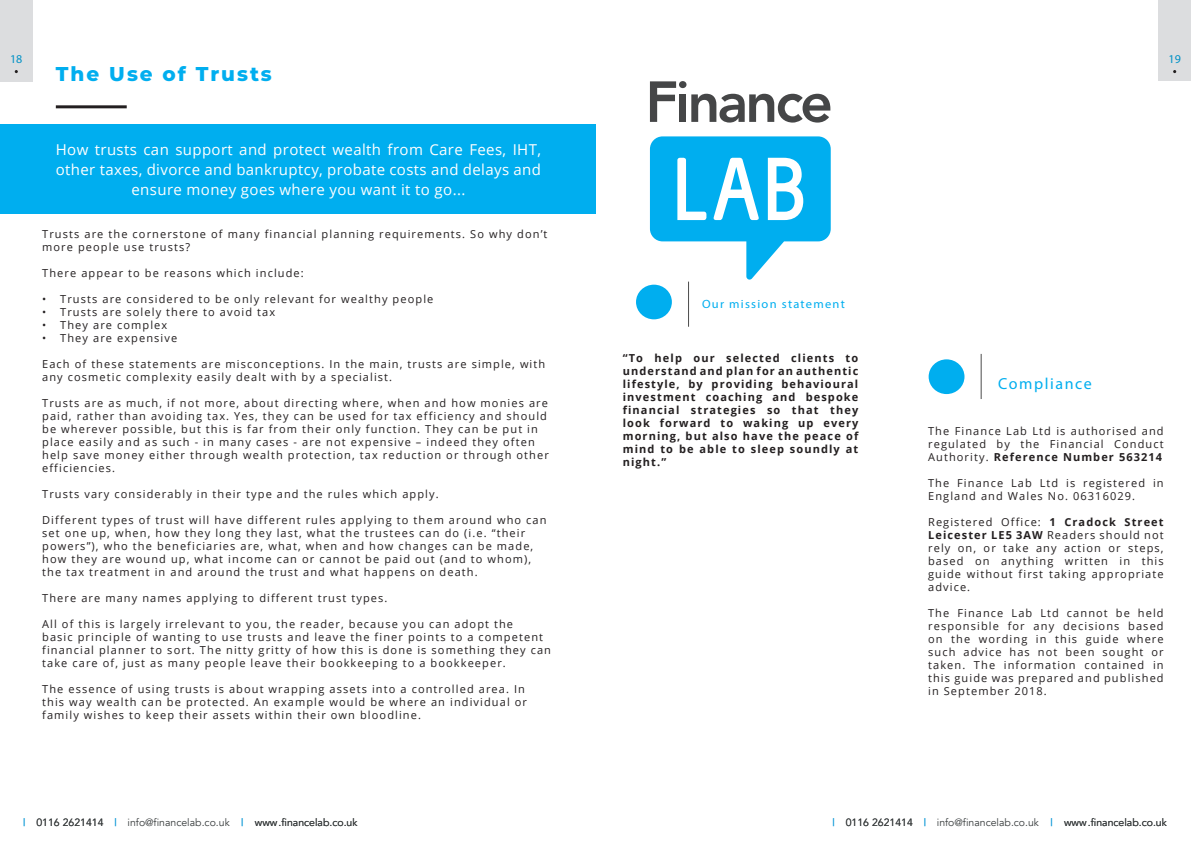
<style>
.page{position:relative;width:1191px;height:842px;background:#fff}
.page>*{position:absolute;margin:0;border:0;box-sizing:border-box;transform-origin:0 0}
.t1{font:800 20px "Montserrat";letter-spacing:.1em;color:#00aeef}
.t2{font:16px "Myriad Pro";letter-spacing:.1em;color:#00aeef}
.t3{font:15px/20px "Open Sans";letter-spacing:.025em;color:#fff;text-align:center}
.t4{font:12px "Myriad Pro";letter-spacing:.1em;color:#00aeef;scale:1.04 1}
.t5{font:12px "Myriad Pro";color:#0091c6}
.t6{font:11px/13px "Open Sans";letter-spacing:.1em;color:#231f20}
.t7{font:700 11px/13px "Open Sans";letter-spacing:.1em;color:#231f20;text-align:justify}
.t8{font:10.5px "Avenir";color:#383c3d}
.t9{font:10.5px "Avenir";color:#179dd9}
.s1{font-weight:700}
.s2{color:#179dd9}
</style>
<div class="page">
<hr style="left:56px;top:105px;width:71px;height:3px;background:#231f20">
<div style="left:0;top:124px;width:595px;height:90px;background:#00aeef"></div>
<div style="left:636px;top:285px;width:36px;height:34px;background:#00aeef;border-radius:50%"></div>
<hr style="left:688px;top:282px;width:1px;height:45px;background:#4c4c4c">
<div style="left:928px;top:359px;width:36px;height:35px;background:#00aeef;border-radius:50%"></div>
<hr style="left:980px;top:354px;width:1px;height:45px;background:#4c4c4c">
<svg style="left:650px;top:136px;width:180px;height:144px"></svg>
<svg style="left:650px;top:81px;width:26px;height:41px"></svg>
<div style="left:679px;top:81px;width:7px;height:7px;background:#454647;border-radius:50%"></div>
<div style="left:679px;top:94px;width:7px;height:28px;background:#454647"></div>
<svg style="left:691px;top:94px;width:139px;height:29px"></svg>
<div style="left:1158px;top:0;width:33px;height:81px;background:#dcdddf"></div>
<div style="left:0;top:0;width:33px;height:81px;background:#dcdddf"></div>
<p class="t5" style="left:10px;top:52px;width:14px">18</p>
<p class="t5" style="left:1168px;top:52px;width:14px">19</p>
<p class="t1" style="left:56px;top:60px;width:218px">The Use of Trusts</p>
<p class="t3" style="left:56px;top:139px;width:487px">How trusts can support and protect wealth from Care Fees, IHT, other taxes, divorce and bankruptcy, probate costs and delays and ensure money goes where you want it to go...</p>
<p class="t6" style="left:42px;top:228px;width:507px">Trusts are the cornerstone of many financial planning requirements. So why don’t more people use trusts?</p>
<p class="t6" style="left:42px;top:267px;width:263px">There appear to be reasons which include:</p>
<p class="t6" style="left:42px;top:293px;width:393px">• Trusts are considered to be only relevant for wealthy people</p>
<p class="t6" style="left:42px;top:306px;width:234px">• Trusts are solely there to avoid tax</p>
<p class="t6" style="left:42px;top:319px;width:127px">• They are complex</p>
<p class="t6" style="left:42px;top:332px;width:137px">• They are expensive</p>
<p class="t6" style="left:42px;top:358px;width:504px">Each of these statements are misconceptions. In the main, trusts are simple, with any cosmetic complexity easily dealt with by a specialist.</p>
<p class="t6" style="left:42px;top:397px;width:508px">Trusts are as much, if not more, about directing where, when and how monies are paid, rather than avoiding tax. Yes, they can be used for tax efficiency and should be wherever possible, but this is far from their only function. They can be put in place easily and as such - in many cases - are not expensive – indeed they often help save money either through wealth protection, tax reduction or through other efficiencies.</p>
<p class="t6" style="left:42px;top:488px;width:398px">Trusts vary considerably in their type and the rules which apply.</p>
<p class="t6" style="left:42px;top:514px;width:506px">Different types of trust will have different rules applying to them around who can set one up, when, how they long they last, what the trustees can do (i.e. “their powers”), who the beneficiaries are, what, when and how changes can be made, how they are wound up, what income can or cannot be paid out (and to whom), the tax treatment in and around the trust and what happens on death.</p>
<p class="t6" style="left:42px;top:592px;width:347px">There are many names applying to different trust types.</p>
<p class="t6" style="left:42px;top:618px;width:510px">All of this is largely irrelevant to you, the reader, because you can adopt the<br>basic principle of wanting to use trusts and leave the finer points to a competent financial planner to sort. The nitty gritty of how this is done is something they can take care of, just as many people leave their bookkeeping to a bookkeeper.</p>
<p class="t6" style="left:42px;top:683px;width:486px">The essence of using trusts is about wrapping assets into a controlled area. In this way wealth can be protected. An example would be where an individual or family wishes to keep their assets within their own bloodline.</p>
<p class="t4" style="left:702px;top:296px;width:139px">Our mission statement</p>
<p class="t7" style="left:623px;top:352px;width:237px">“To help our selected clients to understand and plan for an authentic lifestyle, by providing behavioural investment coaching and bespoke financial strategies so that they look forward to waking up every morning, but also have the peace of mind to be able to sleep soundly at night.”</p>
<p class="t2" style="left:998px;top:373px;width:95px">Compliance</p>
<p class="t6" style="left:928px;top:424px;width:237px;text-align:justify">The Finance Lab Ltd is authorised and regulated by the Financial Conduct Authority. <span class="s1">Reference Number 563214</span></p>
<p class="t6" style="left:928px;top:476px;width:237px">The Finance Lab Ltd is registered in<br>England and Wales No. 06316029.</p>
<p class="t6" style="left:928px;top:515px;width:237px;text-align:justify">Registered Office: <span class="s1">1 Cradock Street Leicester LE5 3AW</span> Readers should not rely on, or take any action or steps, based on anything written in this guide without first taking appropriate advice.</p>
<p class="t6" style="left:928px;top:606px;width:237px;text-align:justify">The Finance Lab Ltd cannot be held responsible for any decisions based on the wording in this guide where such advice has not been sought or taken. The information contained in this guide was prepared and published in September 2018.</p>
<p class="t9" style="left:23px;top:816px;width:4px">|</p>
<p class="t8" style="left:36px;top:816px;width:322px">0116 2621414 <span class="s2">|</span> info@financelab.co.uk <span class="s2">|</span> www.financelab.co.uk</p>
<p class="t9" style="left:832px;top:816px;width:4px">|</p>
<p class="t8" style="left:845px;top:816px;width:322px">0116 2621414 <span class="s2">|</span> info@financelab.co.uk <span class="s2">|</span> www.financelab.co.uk</p>
</div>
